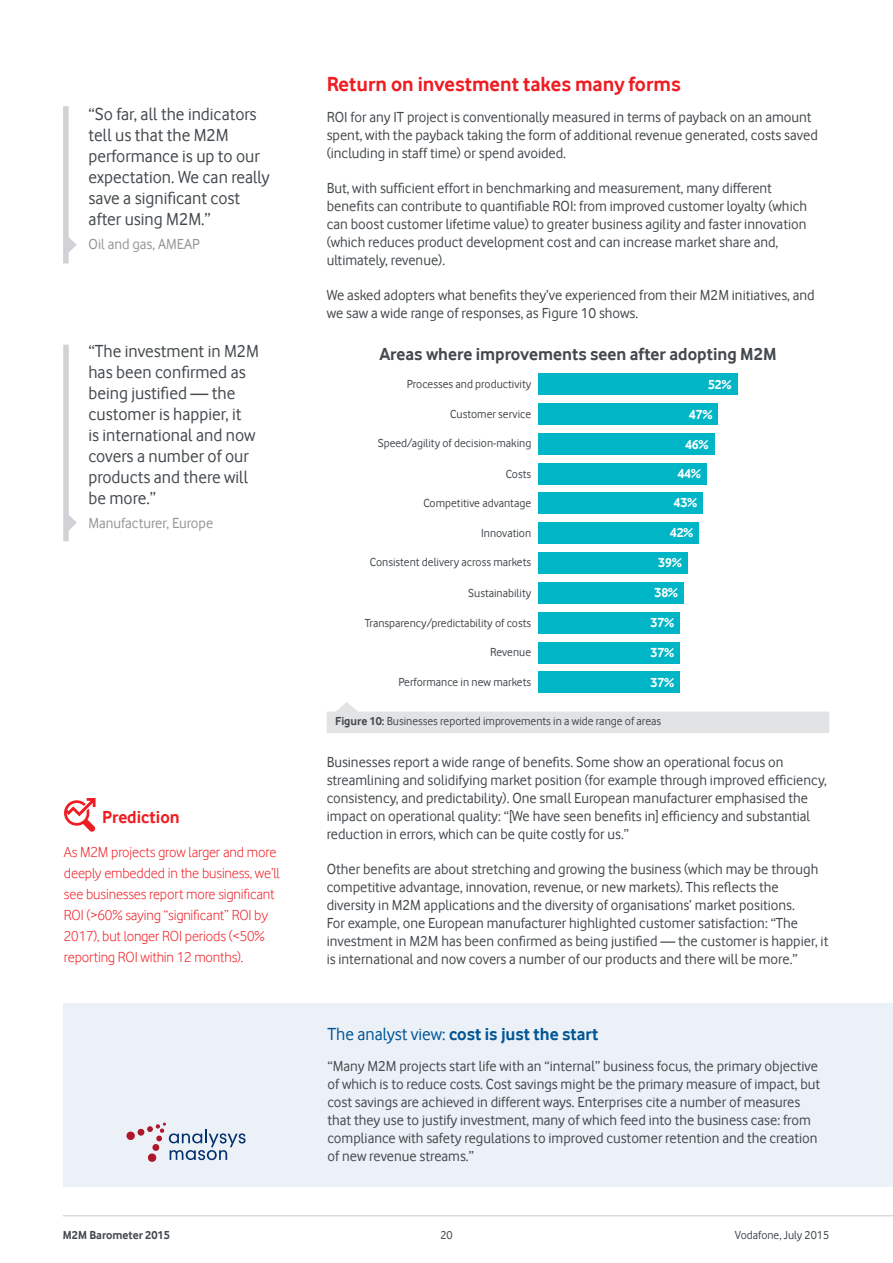
<style>
.page{position:relative;width:893px;height:1263px;background:#fff}
.page>*{position:absolute;margin:0;border:0;box-sizing:border-box;transform-origin:0 0}
.t1{font:700 21px "Vodafone Rg";color:#ee1d23}
.t2{font:18px/21px "Vodafone Rg";color:#43494d}
.t3{font:700 18px "Vodafone Rg";color:#43494d}
.t4{font:700 18px "Vodafone Rg";color:#005595}
.t5{font:700 18px "Vodafone Rg";color:#ee1d23}
.t6{font:15px/18px "Vodafone Rg";color:#43494d}
.t7{font:15px/21px "Vodafone Lt";letter-spacing:-.01em;color:#ee1d23}
.t8{font:15px "Vodafone Rg";color:#939598}
.t9{font:700 13.5px "Vodafone Rg";color:#fff}
.t10{font:12px "Vodafone Rg";color:#43494d}
.t11{font:700 12px "Vodafone Rg";color:#43494d}
.s1{font-weight:700}
.s2{font-weight:400}
</style>
<div class="page">
<hr style="left:63px;top:1215px;width:830px;height:1px;background:#43494d">
<div style="left:538px;top:433px;width:176px;height:21px;background:#00b5c5"></div>
<div style="left:538px;top:493px;width:165px;height:21px;background:#00b5c5"></div>
<div style="left:538px;top:463px;width:169px;height:21px;background:#00b5c5"></div>
<div style="left:538px;top:582px;width:146px;height:21px;background:#00b5c5"></div>
<div style="left:538px;top:522px;width:161px;height:22px;background:#00b5c5"></div>
<div style="left:538px;top:552px;width:150px;height:21px;background:#00b5c5"></div>
<div style="left:538px;top:672px;width:142px;height:21px;background:#00b5c5"></div>
<div style="left:538px;top:612px;width:142px;height:21px;background:#00b5c5"></div>
<div style="left:538px;top:642px;width:142px;height:21px;background:#00b5c5"></div>
<div style="left:538px;top:403px;width:180px;height:22px;background:#00b5c5"></div>
<div style="left:538px;top:374px;width:199px;height:21px;background:#00b5c5"></div>
<svg style="left:327px;top:702px;width:502px;height:31px"></svg>
<svg style="left:63px;top:106px;width:14px;height:157px"></svg>
<svg style="left:64px;top:798px;width:32px;height:34px"></svg>
<svg style="left:63px;top:345px;width:14px;height:196px"></svg>
<div style="left:64px;top:1003px;width:829px;height:183px;background:#ecf1f7"></div>
<div style="left:126px;top:1131px;width:9px;height:9px;background:#ae172b;border-radius:50%"></div>
<div style="left:137px;top:1129px;width:7px;height:7px;background:#ae172b;border-radius:50%"></div>
<svg style="left:147px;top:1122px;width:99px;height:40px"></svg>
<p class="t2" style="left:89px;top:103px;width:183px">“So far, all the indicators tell us that the M2M performance is up to our expectation. We can really save a significant cost after using M2M.”</p>
<p class="t8" style="left:89px;top:235px;width:113px">Oil and gas, AMEAP</p>
<p class="t2" style="left:88px;top:340px;width:172px">“The investment in M2M has been confirmed as being justified — the customer is happier, it<br>is international and now covers a number of our products and there will be more.”</p>
<p class="t8" style="left:88px;top:514px;width:126px">Manufacturer, Europe</p>
<p class="t5" style="left:102px;top:806px;width:79px">Prediction</p>
<p class="t7" style="left:64px;top:841px;width:217px">As M2M projects grow larger and more deeply embedded in the business, we’ll see businesses report more significant ROI (&gt;60% saying “significant” ROI by 2017), but longer ROI periods (&lt;50% reporting ROI within 12 months).</p>
<h1 class="t1" style="left:327px;top:72px;width:356px">Return on investment takes many forms</h1>
<p class="t6" style="left:327px;top:108px;width:493px">ROI for any IT project is conventionally measured in terms of payback on an amount spent, with the payback taking the form of additional revenue generated, costs saved (including in staff time) or spend avoided.</p>
<p class="t6" style="left:327px;top:179px;width:482px">But, with sufficient effort in benchmarking and measurement, many different benefits can contribute to quantifiable ROI: from improved customer loyalty (which can boost customer lifetime value) to greater business agility and faster innovation (which reduces product development cost and can increase market share and, ultimately, revenue).</p>
<p class="t6" style="left:327px;top:286px;width:490px">We asked adopters what benefits they’ve experienced from their M2M initiatives, and we saw a wide range of responses, as Figure 10 shows.</p>
<p class="t3" style="left:379px;top:344px;width:399px">Areas where improvements seen after adopting M2M</p>
<p class="t10" style="left:407px;top:377px;width:126px">Processes and productivity</p>
<p class="t9" style="left:708px;top:377px;width:25px">52%</p>
<p class="t10" style="left:450px;top:407px;width:83px">Customer service</p>
<p class="t9" style="left:689px;top:407px;width:25px">47%</p>
<p class="t10" style="left:378px;top:436px;width:155px">Speed/agility of decision-making</p>
<p class="t9" style="left:685px;top:437px;width:25px">46%</p>
<p class="t10" style="left:506px;top:467px;width:27px">Costs</p>
<p class="t9" style="left:677px;top:465px;width:25px">44%</p>
<p class="t10" style="left:423px;top:497px;width:109px">Competitive advantage</p>
<p class="t9" style="left:674px;top:495px;width:25px">43%</p>
<p class="t10" style="left:481px;top:526px;width:52px">Innovation</p>
<p class="t9" style="left:670px;top:525px;width:25px">42%</p>
<p class="t10" style="left:370px;top:555px;width:163px">Consistent delivery across markets</p>
<p class="t9" style="left:658px;top:555px;width:25px">39%</p>
<p class="t10" style="left:468px;top:586px;width:64px">Sustainability</p>
<p class="t10" style="left:365px;top:616px;width:168px">Transparency/predictability of costs</p>
<p class="t9" style="left:654px;top:584px;width:25px">38%</p>
<p class="t9" style="left:651px;top:615px;width:25px">37%</p>
<p class="t10" style="left:490px;top:645px;width:42px">Revenue</p>
<p class="t9" style="left:651px;top:644px;width:25px">37%</p>
<p class="t10" style="left:398px;top:675px;width:134px">Performance in new markets</p>
<p class="t9" style="left:651px;top:674px;width:25px">37%</p>
<p class="t10" style="left:335px;top:714px;width:327px"><span class="s1">Figure 10:</span> Businesses reported improvements in a wide range of areas</p>
<p class="t6" style="left:327px;top:753px;width:502px">Businesses report a wide range of benefits. Some show an operational focus on streamlining and solidifying market position (for example through improved efficiency, consistency, and predictability). One small European manufacturer emphasised the impact on operational quality: “[We have seen benefits in] efficiency and substantial reduction in errors, which can be quite costly for us.”</p>
<p class="t6" style="left:327px;top:860px;width:503px">Other benefits are about stretching and growing the business (which may be through competitive advantage, innovation, revenue, or new markets). This reflects the diversity in M2M applications and the diversity of organisations’ market positions.<br>For example, one European manufacturer highlighted customer satisfaction: “The investment in M2M has been confirmed as being justified — the customer is happier, it is international and now covers a number of our products and there will be more.”</p>
<p class="t4" style="left:327px;top:1024px;width:272px"><span class="s2">The analyst view:</span> cost is just the start</p>
<p class="t6" style="left:327px;top:1057px;width:494px">“Many M2M projects start life with an “internal” business focus, the primary objective of which is to reduce costs. Cost savings might be the primary measure of impact, but cost savings are achieved in different ways. Enterprises cite a number of measures that they use to justify investment, many of which feed into the business case: from compliance with safety regulations to improved customer retention and the creation of new revenue streams.”</p>
<p class="t11" style="left:63px;top:1228px;width:108px">M2M Barometer 2015</p>
<p class="t10" style="left:440px;top:1228px;width:14px">20</p>
<p class="t10" style="left:735px;top:1228px;width:96px">Vodafone, July 2015</p>
</div>
